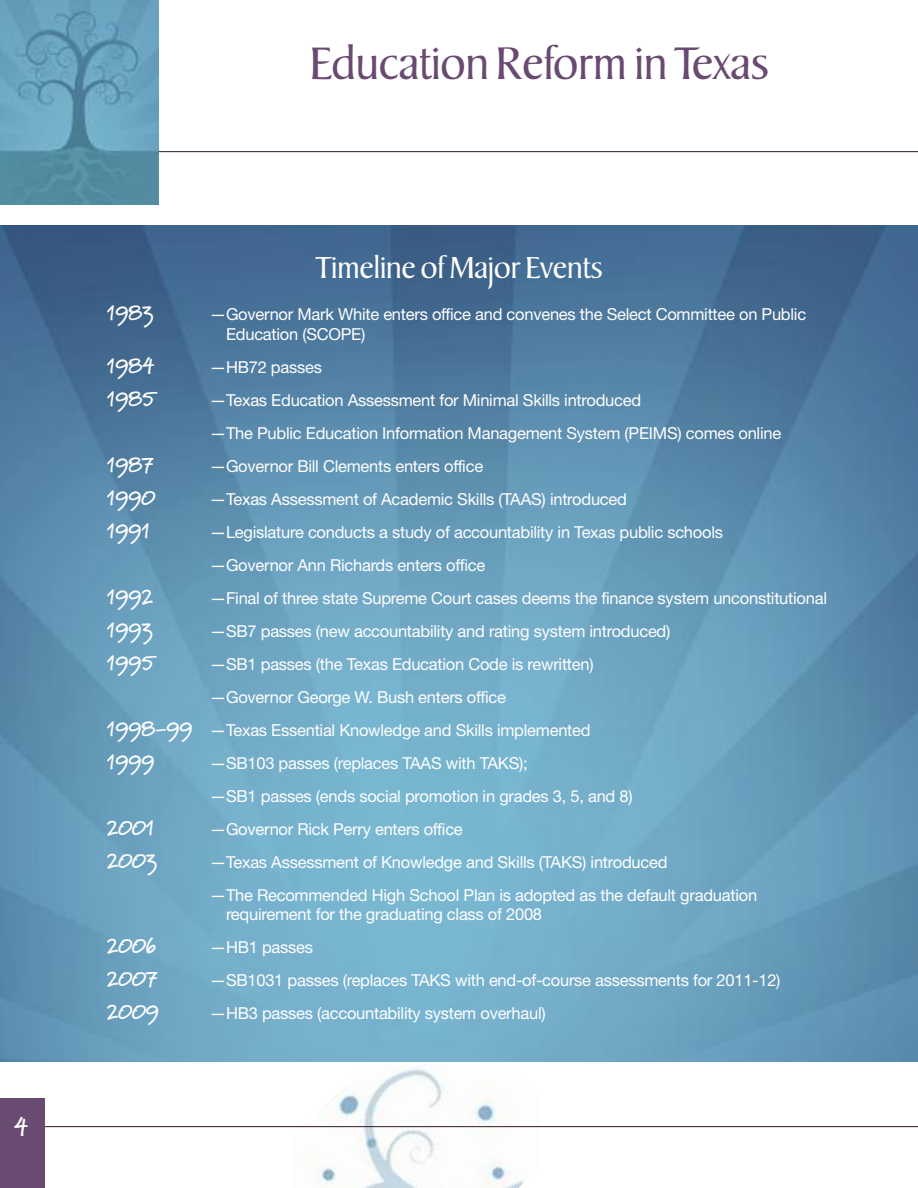
<style>
.page{position:relative;width:918px;height:1188px;background:#fff}
.page>*{position:absolute;margin:0;border:0;box-sizing:border-box;transform-origin:0 0}
.t1{font:45px "Keeple";color:#694a70}
.t2{font:30px "Keeple";color:#fff}
.t3{font:700 25.5px "Marydale";color:#fff}
.t4{font:700 22.5px "Marydale";letter-spacing:-.015em;color:#fff}
.t5{font:16.5px/33px "Helvetica Neue";letter-spacing:-.015em;color:#fff}
.s1{font-family:"Marydale";font-weight:700;font-size:22.5px}
</style>
<div class="page">
<img style="left:292px;top:1064px;width:249px;height:124px">
<img style="left:0;top:226px;width:918px;height:836px">
<hr style="left:0;top:151px;width:918px;height:1px;background:#2e1a1f">
<hr style="left:0;top:1126px;width:918px;height:1px;background:#2e1a1f">
<img style="left:0;top:0;width:159px;height:205px">
<div style="left:0;top:1098px;width:44px;height:90px;background:#694a70"></div>
<h3 class="t3" style="left:14px;top:1111px;width:16px">4</h3>
<h1 class="t1" style="left:310px;top:44px;width:461px">Education Reform in Texas</h1>
<h2 class="t2" style="left:315px;top:255px;width:289px">Timeline of Major Events</h2>
<h3 class="t4" style="left:107px;top:299px;width:49px">1983</h3>
<p class="t5" style="left:226px;top:304px;width:582px;line-height:19.5px;text-indent:-16px">—Governor Mark White enters office and convenes the Select Committee on Public<br>Education (SCOPE)</p>
<h3 class="t4" style="left:107px;top:352px;width:50px">1984</h3>
<p class="t5" style="left:210px;top:350px;width:114px">—HB72 passes</p>
<h3 class="t4" style="left:107px;top:385px;width:50px">1985</h3>
<p class="t5" style="left:210px;top:383px;width:573px">—Texas Education Assessment for Minimal Skills introduced<br>—The Public Education Information Management System (PEIMS) comes online</p>
<h3 class="t4" style="left:107px;top:451px;width:49px">1987</h3>
<p class="t5" style="left:210px;top:449px;width:275px">—Governor Bill Clements enters office</p>
<h3 class="t4" style="left:107px;top:484px;width:50px">1990</h3>
<p class="t5" style="left:210px;top:482px;width:419px">—Texas Assessment of Academic Skills (TAAS) introduced</p>
<h3 class="t4" style="left:107px;top:517px;width:45px">1991</h3>
<p class="t5" style="left:210px;top:515px;width:515px">—Legislature conducts a study of accountability in Texas public schools —Governor Ann Richards enters office</p>
<h3 class="t4" style="left:107px;top:583px;width:48px">1992</h3>
<p class="t5" style="left:210px;top:581px;width:619px">—Final of three state Supreme Court cases deems the finance system unconstitutional</p>
<h3 class="t4" style="left:107px;top:616px;width:48px">1993</h3>
<p class="t5" style="left:210px;top:614px;width:462px">—SB7 passes (new accountability and rating system introduced)</p>
<h3 class="t4" style="left:107px;top:649px;width:50px">1995</h3>
<p class="t5" style="left:210px;top:647px;width:385px">—SB1 passes (the Texas Education Code is rewritten)</p>
<p class="t5" style="left:210px;top:680px;width:298px">—Governor George W. Bush enters office</p>
<p class="t5" style="left:107px;top:713px;width:485px"><span class="s1">1998-99</span> —Texas Essential Knowledge and Skills implemented</p>
<h3 class="t4" style="left:107px;top:748px;width:50px">1999</h3>
<p class="t5" style="left:210px;top:746px;width:424px">—SB103 passes (replaces TAAS with TAKS);<br>—SB1 passes (ends social promotion in grades 3, 5, and 8)</p>
<h3 class="t4" style="left:107px;top:814px;width:49px">2001</h3>
<p class="t5" style="left:210px;top:812px;width:254px">—Governor Rick Perry enters office</p>
<h3 class="t4" style="left:107px;top:847px;width:53px">2003</h3>
<p class="t5" style="left:210px;top:845px;width:549px">—Texas Assessment of Knowledge and Skills (TAKS) introduced<br>—The Recommended High School Plan is adopted as the default graduation</p>
<p class="t5" style="left:226px;top:898px;width:318px">requirement for the graduating class of 2008</p>
<h3 class="t4" style="left:107px;top:932px;width:51px">2006</h3>
<p class="t5" style="left:210px;top:931px;width:105px">—HB1 passes</p>
<h3 class="t4" style="left:107px;top:965px;width:53px">2007</h3>
<p class="t5" style="left:210px;top:964px;width:572px">—SB1031 passes (replaces TAKS with end-of-course assessments for 2011-12)</p>
<h3 class="t4" style="left:107px;top:998px;width:54px">2009</h3>
<p class="t5" style="left:210px;top:997px;width:337px">—HB3 passes (accountability system overhaul)</p>
</div>
